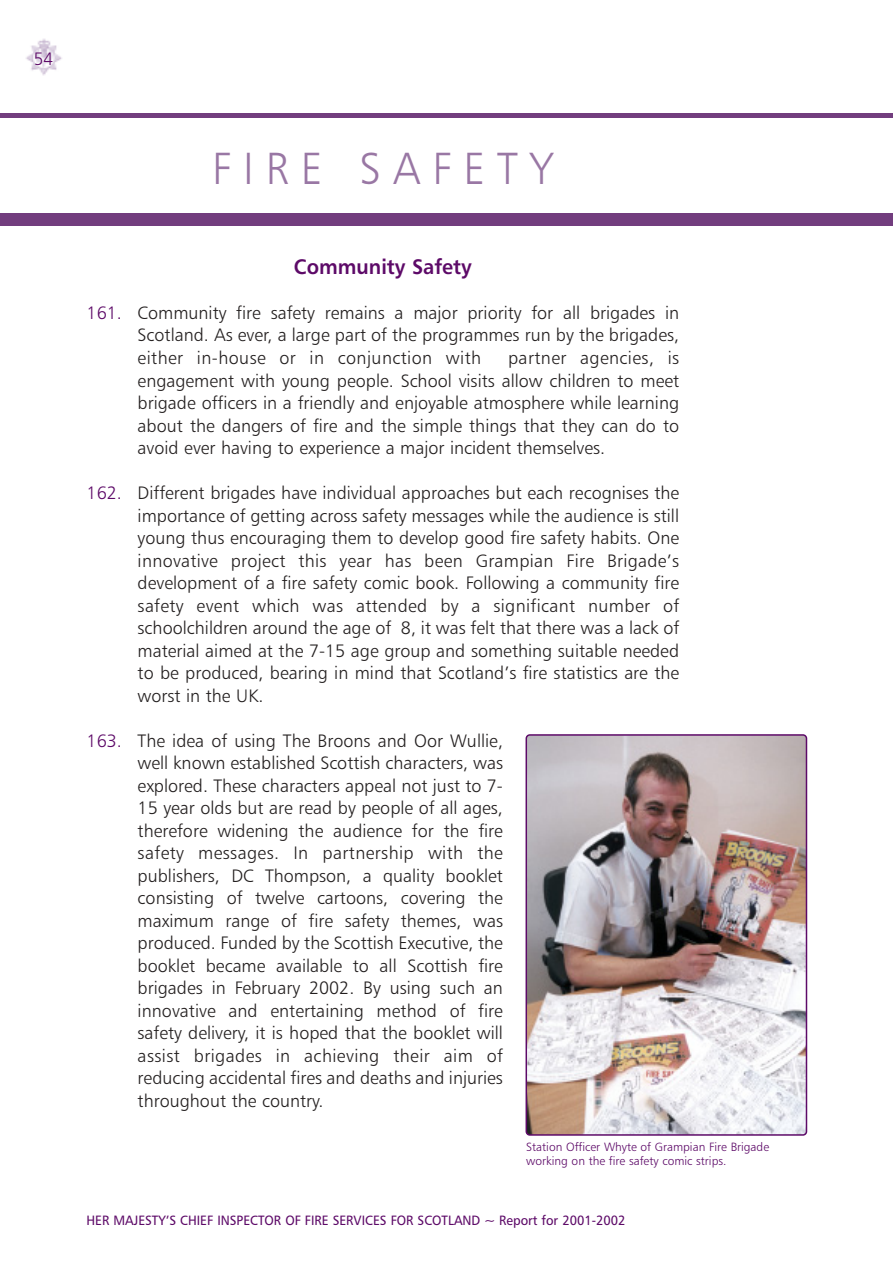
<style>
.page{position:relative;width:893px;height:1262px;background:#fff}
.page>*{position:absolute;margin:0;border:0;box-sizing:border-box;transform-origin:0 0}
.t1{font:45px "Humanist 777 BT Light B";letter-spacing:.28em;color:#9977a4;scale:.95 1}
.t2{font:21px "Humanist 777 BT Bold B";color:#5d0a68;scale:.95 1}
.t3{font:18px/22.5px "Humanist 777 BT Light B";color:#231f1f;text-align:justify}
.t4{font:18px "Humanist 777 BT Light B";color:#5d0a68;scale:.95 1}
.t5{font:13.5px "Humanist 777 BT Roman B";color:#5d0a68;scale:.95 1}
.t6{font:12px/14.4px "Humanist 777 BT Light B";color:#5d0a68}
.s1{color:#5d0a68}
</style>
<div class="page">
<hr style="left:0;top:113px;width:892px;height:4px;background:#723d7e">
<img style="left:26px;top:39px;width:36px;height:37px">
<div style="left:0;top:213px;width:892px;height:12px;background:#723d7e"></div>
<img style="left:525px;top:734px;width:282px;height:401px">
<p class="t4" style="left:34px;top:50px;width:22px">54</p>
<h1 class="t1" style="left:212px;top:148px;width:361px">FIRE SAFETY</h1>
<p class="t2" style="left:294px;top:257px;width:189px">Community Safety</p>
<p class="t3" style="left:138px;top:304px;width:543px;text-indent:-51px"><span class="s1">161.</span> Community fire safety remains a major priority for all brigades in Scotland. As ever, a large part of the programmes run by the brigades, either in-house or in conjunction with</p>
<p class="t3" style="left:138px;top:349px;width:543px;text-indent:370px">partner agencies, is engagement with young people. School visits allow children to meet brigade officers in a friendly and enjoyable atmosphere while learning about the dangers of fire and the simple things that they can do to avoid ever having to experience a major incident themselves.</p>
<p class="t3" style="left:138px;top:484px;width:543px;text-indent:-51px"><span class="s1">162.</span> Different brigades have individual approaches but each recognises the importance of getting across safety messages while the audience is still young thus encouraging them to develop good fire safety habits. One innovative project this year has been Grampian Fire Brigade’s development of a fire safety comic book. Following a community fire safety event which was attended by a significant number of schoolchildren around the age of 8, it was felt that there was a lack of material aimed at the 7-15 age group and something suitable needed to be produced, bearing in mind that Scotland’s fire statistics are the worst in the UK.</p>
<p class="t3" style="left:138px;top:732px;width:367px;text-indent:-51px"><span class="s1">163.</span> The idea of using The Broons and Oor Wullie, well known established Scottish characters, was explored. These characters appeal not just to 7- 15 year olds but are read by people of all ages, therefore widening the audience for the fire safety messages. In partnership with the publishers, DC Thompson, a quality booklet consisting of twelve cartoons, covering the maximum range of fire safety themes, was produced. Funded by the Scottish Executive, the booklet became available to all Scottish fire brigades in February 2002. By using such an innovative and entertaining method of fire safety delivery, it is hoped that the booklet will assist brigades in achieving their aim of reducing accidental fires and deaths and injuries throughout the country.</p>
<p class="t6" style="left:526px;top:1141px;width:244px">Station Officer Whyte of Grampian Fire Brigade working on the fire safety comic strips.</p>
<p class="t5" style="left:87px;top:1214px;width:569px">HER MAJESTY’S CHIEF INSPECTOR OF FIRE SERVICES FOR SCOTLAND ~ Report for 2001-2002</p>
</div>
